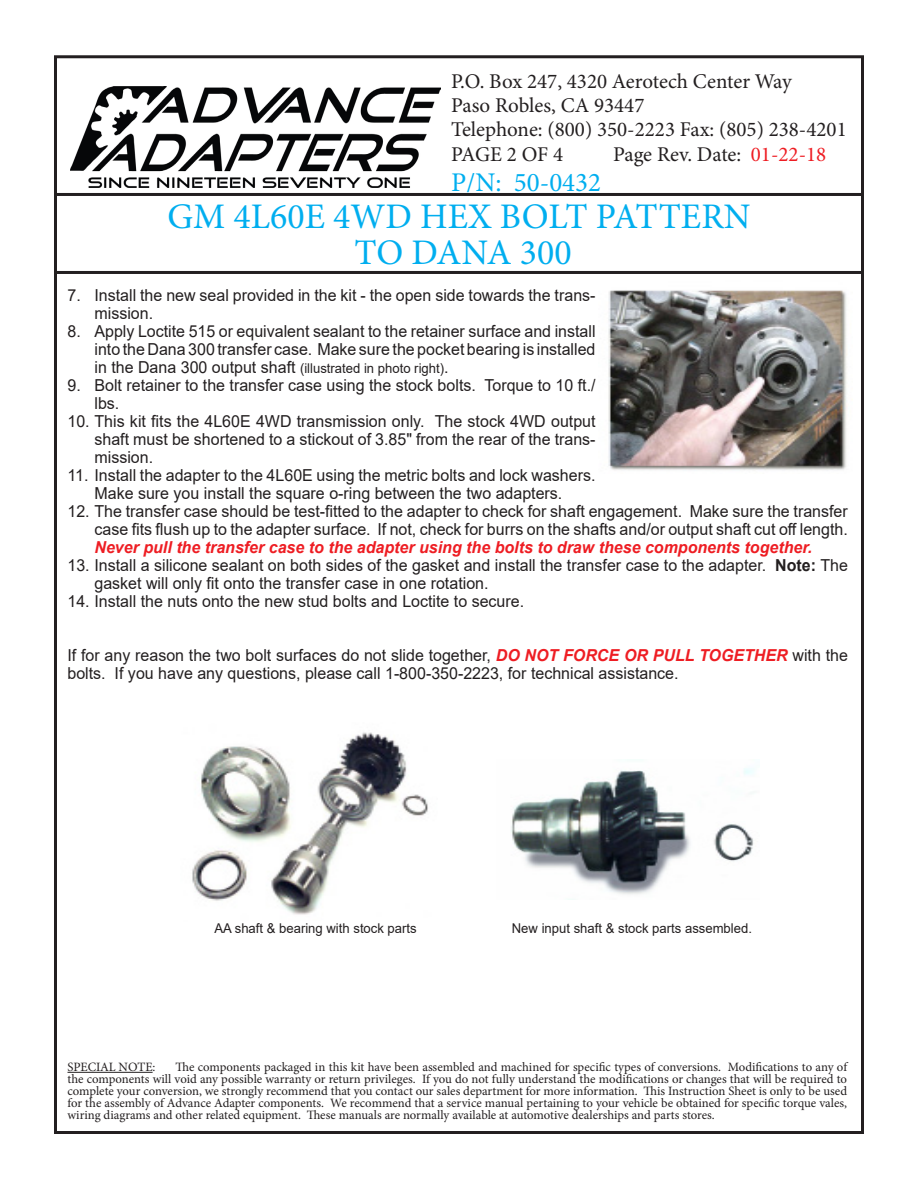
<style>
.page{position:relative;width:918px;height:1188px;background:#fff}
.page>*{position:absolute;margin:0;border:0;box-sizing:border-box;transform-origin:0 0}
.t1{font:36px "Minion Pro";color:#00aeef}
.t2{font:27px "Minion Pro";color:#00aeef}
.t3{font:21px/24px "Minion Pro";color:#231f20}
.t4{font:16.5px/18px "Arial";color:#231f20}
.t5{font:13.5px "Arial";color:#231f20}
.t6{font:12.75px/12px "Minion Pro";letter-spacing:-.005em;color:#231f20;text-align:justify}
.s1{color:#ee1d23}
.s2{font-size:16.5px}
.s3{font-weight:700;font-style:italic;color:#ee1d23}
.s4{font-weight:700}
</style>
<div class="page">
<hr style="left:54px;top:271px;width:810px;height:3px;background:#231f20">
<hr style="left:54px;top:193px;width:810px;height:3px;background:#231f20">
<hr style="left:68px;top:1072px;width:85px;height:1px;background:#231f20">
<img style="left:608px;top:290px;width:239px;height:181px">
<img style="left:511px;top:768px;width:243px;height:132px">
<img style="left:192px;top:732px;width:236px;height:183px">
<img style="left:70px;top:86px;width:371px;height:101px">
<p class="t3" style="left:451px;top:69px;width:342px">P.O. Box 247, 4320 Aerotech Center Way<br>Paso Robles, CA 93447</p>
<p class="t3" style="left:451px;top:116px;width:397px;line-height:25.2px">Telephone: (800) 350-2223 Fax: (805) 238-4201<br>PAGE 2 OF 4</p>
<p class="t3" style="left:613px;top:142px;width:215px">Page Rev. Date: <span class="s1">01-22-18</span></p>
<p class="t2" style="left:451px;top:164px;width:151px">P/N: 50-0432</p>
<p class="t1" style="left:168px;top:193px;width:584px">GM 4L60E 4WD HEX BOLT PATTERN</p>
<p class="t1" style="left:354px;top:229px;width:219px">TO DANA 300</p>
<p class="t4" style="left:94px;top:286px;width:503px;text-indent:-27px">7. Install the new seal provided in the kit - the open side towards the trans&shy;mission.</p>
<p class="t4" style="left:68px;top:322px;width:530px;text-align:right">8. Apply Loctite 515 or equivalent sealant to the retainer surface and install into the Dana 300 transfer case. Make sure the pocket bearing is installed</p>
<p class="t5" style="left:94px;top:359px;width:356px"><span class="s2">in the Dana 300 output shaft</span> (illustrated in photo right)<span class="s2">.</span></p>
<p class="t4" style="left:94px;top:376px;width:503px;text-indent:-27px">9. Bolt retainer to the transfer case using the stock bolts. Torque to 10 ft./ lbs.</p>
<p class="t4" style="left:94px;top:412px;width:503px;text-align:justify;text-indent:-27px">10. This kit fits the 4L60E 4WD transmission only. The stock 4WD output shaft must be shortened to a stickout of 3.85" from the rear of the trans&shy;mission.</p>
<p class="t4" style="left:68px;top:466px;width:530px;text-align:center">11. Install the adapter to the 4L60E using the metric bolts and lock washers.<br>Make sure you install the square o-ring between the two adapters.</p>
<p class="t4" style="left:94px;top:502px;width:755px;text-align:justify;text-indent:-27px">12. The transfer case should be test-fitted to the adapter to check for shaft engagement. Make sure the transfer case fits flush up to the adapter surface. If not, check for burrs on the shafts and/or output shaft cut off length.<br><span class="s3">Never pull the transfer case to the adapter using the bolts to draw these components together.</span></p>
<p class="t4" style="left:94px;top:556px;width:755px;text-indent:-27px">13. Install a silicone sealant on both sides of the gasket and install the transfer case to the adapter. <span class="s4">Note:</span> The gasket will only fit onto the transfer case in one rotation.</p>
<p class="t4" style="left:68px;top:592px;width:458px">14. Install the nuts onto the new stud bolts and Loctite to secure.</p>
<p class="t4" style="left:68px;top:646px;width:782px">If for any reason the two bolt surfaces do not slide together, <span class="s3">DO NOT FORCE OR PULL TOGETHER</span> with the bolts. If you have any questions, please call 1-800-350-2223, for technical assistance.</p>
<p class="t5" style="left:214px;top:919px;width:204px">AA shaft &amp; bearing with stock parts</p>
<p class="t5" style="left:512px;top:919px;width:242px">New input shaft &amp; stock parts assembled.</p>
<p class="t6" style="left:68px;top:1061px;width:781px;text-indent:108px">The components packaged in this kit have been assembled and machined for specific types of conversions. Modifications to any of the components will void any possible warranty or return privileges. If you do not fully understand the modifications or changes that will be required to complete your conversion, we strongly recommend that you contact our sales department for more information. This Instruction Sheet is only to be used for the assembly of Advance Adapter components. We recommend that a service manual pertaining to your vehicle be obtained for specific torque vales, wiring diagrams and other related equipment. These manuals are normally available at automotive dealerships and parts stores.</p>
<p class="t6" style="left:68px;top:1061px;width:90px">SPECIAL NOTE:</p>
</div>
